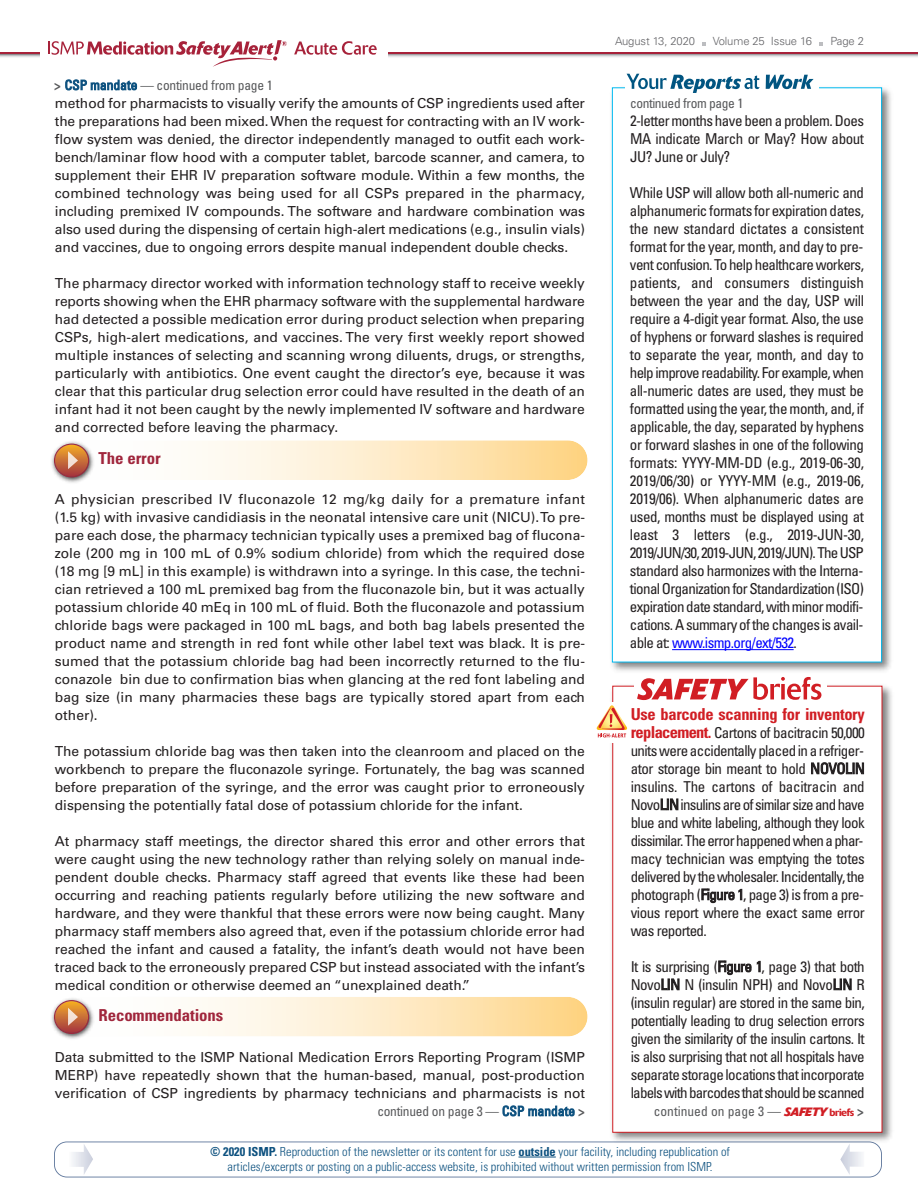
<style>
.page{position:relative;width:918px;height:1188px;background:#fff}
.page>*{position:absolute;margin:0;border:0;box-sizing:border-box;transform-origin:0 0}
.t1{font:700 condensed 16.5px "Univers LT Std";letter-spacing:-.02em;color:#d11e24}
.t2{font:700 condensed 16.5px "Univers LT Std";letter-spacing:-.005em;color:#a0263c}
.t3{font:condensed 15px/18px "Univers LT Std";letter-spacing:-.04em;color:#231f20;text-align:justify}
.t4{font:13.8px/18px "Univers LT Std";letter-spacing:-.005em;color:#231f20;text-align:justify}
.t5{font:condensed 13.5px "Univers LT Std";letter-spacing:-.02em;color:#57585a}
.t6{font:condensed 13.5px "Univers LT Std";color:#57585a}
.t7{font:300 condensed 12.45px/15px "Univers LT Std";color:#0d517f;text-align:center}
.t8{font:300 11.25px "Univers LT Std";letter-spacing:-.01em;color:#636366}
.s1{font-weight:700}
.s2{color:#0d517f}
.s3{color:#00f}
.s4{font-weight:700;font-size:16.5px;color:#d11e24}
.s5{font-family:"Delta";font-weight:700;font-style:italic;font-stretch:normal;font-size:12px;color:#d11e24}
.s6{font-family:"Delta";font-weight:500;font-stretch:normal;font-size:10.5px;color:#d11e24}
</style>
<div class="page">
<svg style="left:57px;top:997px;width:531px;height:40px"></svg>
<img style="left:51px;top:997px;width:47px;height:42px">
<svg style="left:54px;top:1000px;width:35px;height:34px"></svg>
<svg style="left:57px;top:440px;width:531px;height:40px"></svg>
<img style="left:51px;top:440px;width:47px;height:43px">
<svg style="left:54px;top:444px;width:35px;height:33px"></svg>
<hr style="left:388px;top:58px;width:530px;height:1px;background:#fbfbfb">
<hr style="left:388px;top:57px;width:530px;height:1px;background:#f0f1f2">
<hr style="left:388px;top:56px;width:530px;height:1px;background:#ebebed">
<hr style="left:388px;top:52px;width:530px;height:2px;background:#a7223a">
<hr style="left:0;top:58px;width:40px;height:1px;background:#fbfbfb">
<hr style="left:0;top:57px;width:40px;height:1px;background:#f0f1f2">
<hr style="left:0;top:56px;width:40px;height:1px;background:#ebebed">
<hr style="left:0;top:53px;width:40px;height:1px;background:#a7223a">
<svg style="left:294px;top:41px;width:83px;height:14px"></svg>
<svg style="left:49px;top:40px;width:238px;height:27px"></svg>
<svg style="left:819px;top:42px;width:4px;height:3px"></svg>
<svg style="left:54px;top:1142px;width:828px;height:36px"></svg>
<img style="left:607px;top:685px;width:285px;height:462px">
<div style="left:613px;top:687px;width:269px;height:445px;background:#fff"></div>
<div style="left:634px;top:674px;width:193px;height:32px;background:#fff"></div>
<svg style="left:637px;top:677px;width:184px;height:23px"></svg>
<img style="left:611px;top:87px;width:280px;height:584px">
<div style="left:613px;top:88px;width:268px;height:574px;background:#fff"></div>
<div style="left:626px;top:64px;width:193px;height:31px;background:#fff"></div>
<svg style="left:627px;top:74px;width:133px;height:19px"></svg>
<svg style="left:766px;top:75px;width:48px;height:14px"></svg>
<hr style="left:672px;top:649px;width:122px;height:1px;background:#00f">
<div style="left:594px;top:702px;width:36px;height:40px;background:#fff"></div>
<svg style="left:596px;top:705px;width:32px;height:33px"></svg>
<p class="t5" style="left:54px;top:80px;width:220px"><span class="s1">&gt;</span> <span class="s2">CSP mandate</span> — continued from page 1</p>
<p class="t4" style="left:55px;top:95px;width:532px">method for pharmacists to visually verify the amounts of CSP ingredients used after the preparations had been mixed.When the request for contracting with an IV work&shy;flow system was denied, the director independently managed to outfit each work&shy;bench/laminar flow hood with a computer tablet, barcode scanner, and camera, to supplement their EHR IV preparation software module. Within a few months, the combined technology was being used for all CSPs prepared in the pharmacy, including premixed IV compounds. The software and hardware combination was also used during the dispensing of certain high-alert medications (e.g., insulin vials) and vaccines, due to ongoing errors despite manual independent double checks.</p>
<p class="t4" style="left:55px;top:275px;width:532px">The pharmacy director worked with information technology staff to receive weekly reports showing when the EHR pharmacy software with the supplemental hardware had detected a possible medication error during product selection when preparing CSPs, high-alert medications, and vaccines. The very first weekly report showed multiple instances of selecting and scanning wrong diluents, drugs, or strengths, particularly with antibiotics. One event caught the director’s eye, because it was clear that this particular drug selection error could have resulted in the death of an infant had it not been caught by the newly implemented IV software and hardware and corrected before leaving the pharmacy.</p>
<p class="t2" style="left:98px;top:452px;width:64px">The error</p>
<p class="t4" style="left:55px;top:491px;width:532px">A physician prescribed IV fluconazole 12 mg/kg daily for a premature infant (1.5 kg) with invasive candidiasis in the neonatal intensive care unit (NICU).To pre&shy;pare each dose, the pharmacy technician typically uses a premixed bag of flucona&shy;zole (200 mg in 100 mL of 0.9% sodium chloride) from which the required dose (18 mg [9 mL] in this example) is withdrawn into a syringe. In this case, the techni&shy;cian retrieved a 100 mL premixed bag from the fluconazole bin, but it was actually potassium chloride 40 mEq in 100 mL of fluid. Both the fluconazole and potassium chloride bags were packaged in 100 mL bags, and both bag labels presented the product name and strength in red font while other label text was black. It is pre&shy;sumed that the potassium chloride bag had been incorrectly returned to the flu&shy;conazole bin due to confirmation bias when glancing at the red font labeling and bag size (in many pharmacies these bags are typically stored apart from each other).</p>
<p class="t4" style="left:55px;top:743px;width:532px">The potassium chloride bag was then taken into the cleanroom and placed on the workbench to prepare the fluconazole syringe. Fortunately, the bag was scanned before preparation of the syringe, and the error was caught prior to erroneously dispensing the potentially fatal dose of potassium chloride for the infant.</p>
<p class="t4" style="left:55px;top:833px;width:532px">At pharmacy staff meetings, the director shared this error and other errors that were caught using the new technology rather than relying solely on manual inde&shy;pendent double checks. Pharmacy staff agreed that events like these had been occurring and reaching patients regularly before utilizing the new software and hardware, and they were thankful that these errors were now being caught. Many pharmacy staff members also agreed that, even if the potassium chloride error had reached the infant and caused a fatality, the infant’s death would not have been traced back to the erroneously prepared CSP but instead associated with the infant’s medical condition or otherwise deemed an “unexplained death.”</p>
<p class="t2" style="left:98px;top:1010px;width:127px">Recommendations</p>
<p class="t4" style="left:55px;top:1049px;width:532px">Data submitted to the ISMP National Medication Errors Reporting Program (ISMP MERP) have repeatedly shown that the human-based, manual, post-production verification of CSP ingredients by pharmacy technicians and pharmacists is not</p>
<p class="t5" style="left:377px;top:1106px;width:209px">continued on page 3 — <span class="s2">CSP mandate</span> <span class="s1">&gt;</span></p>
<p class="t8" style="left:615px;top:37px;width:82px">August 13, 2020</p>
<p class="t8" style="left:713px;top:37px;width:101px">Volume 25 Issue 16</p>
<p class="t8" style="left:831px;top:37px;width:35px">Page 2</p>
<p class="t5" style="left:630px;top:98px;width:115px">continued from page 1</p>
<p class="t3" style="left:630px;top:113px;width:236px">2-letter months have been a problem. Does MA indicate March or May? How about JU? June or July?</p>
<p class="t3" style="left:630px;top:185px;width:236px">While USP will allow both all-numeric and alphanumeric formats for expiration dates, the new standard dictates a consistent format for the year, month, and day to pre&shy;vent confusion. To help healthcare workers, patients, and consumers distinguish between the year and the day, USP will require a 4-digit year format. Also, the use of hyphens or forward slashes is required to separate the year, month, and day to help improve readability. For example, when all-numeric dates are used, they must be formatted using the year, the month, and, if applicable, the day, separated by hyphens or forward slashes in one of the following formats: YYYY-MM-DD (e.g., 2019-06-30, 2019/06/30) or YYYY-MM (e.g., 2019-06, 2019/06). When alphanumeric dates are used, months must be displayed using at least 3 letters (e.g., 2019-JUN-30, 2019/JUN/30,2019-JUN,2019/JUN).TheUSP standard also harmonizes with the Interna&shy;tionalOrganizationforStandardization(ISO) expirationdatestandard,withminormodifi&shy;cations. A summary of the changes is avail&shy;able at: <span class="s3">www.ismp.org/ext/532</span>.</p>
<p class="t1" style="left:631px;top:708px;width:235px">Use barcode scanning for inventory</p>
<p class="t3" style="left:631px;top:725px;width:236px"><span class="s4">replacement.</span> Cartons of bacitracin 50,000 unitswereaccidentallyplacedinarefriger&shy;ator storage bin meant to hold NOVOLIN insulins. The cartons of bacitracin and NovoLINinsulinsareofsimilarsizeandhave blue and white labeling, although they look dissimilar.Theerrorhappenedwhenaphar&shy;macy technician was emptying the totes deliveredbythewholesaler.Incidentally,the photograph (Figure 1, page 3) is from a pre&shy;vious report where the exact same error was reported.</p>
<p class="t3" style="left:631px;top:959px;width:236px">It is surprising (Figure 1, page 3) that both NovoLIN N (insulin NPH) and NovoLIN R (insulin regular) are stored in the same bin, potentially leading to drug selection errors given the similarity of the insulin cartons. It is also surprising that not all hospitals have separate storage locations that incorporate labelswithbarcodesthatshouldbescanned</p>
<p class="t6" style="left:654px;top:1106px;width:212px">continued on page 3 — <span class="s5">SAFETY</span> <span class="s6">briefs</span> <span class="s1">&gt;</span></p>
<p class="t7" style="left:210px;top:1145px;width:521px"><span class="s1">© 2020 ISMP.</span> Reproduction of the newsletter or its content for use <span class="s1">outside</span> your facility, including republication of articles/excerpts or posting on a public-access website, is prohibited without written permission from ISMP.</p>
</div>
